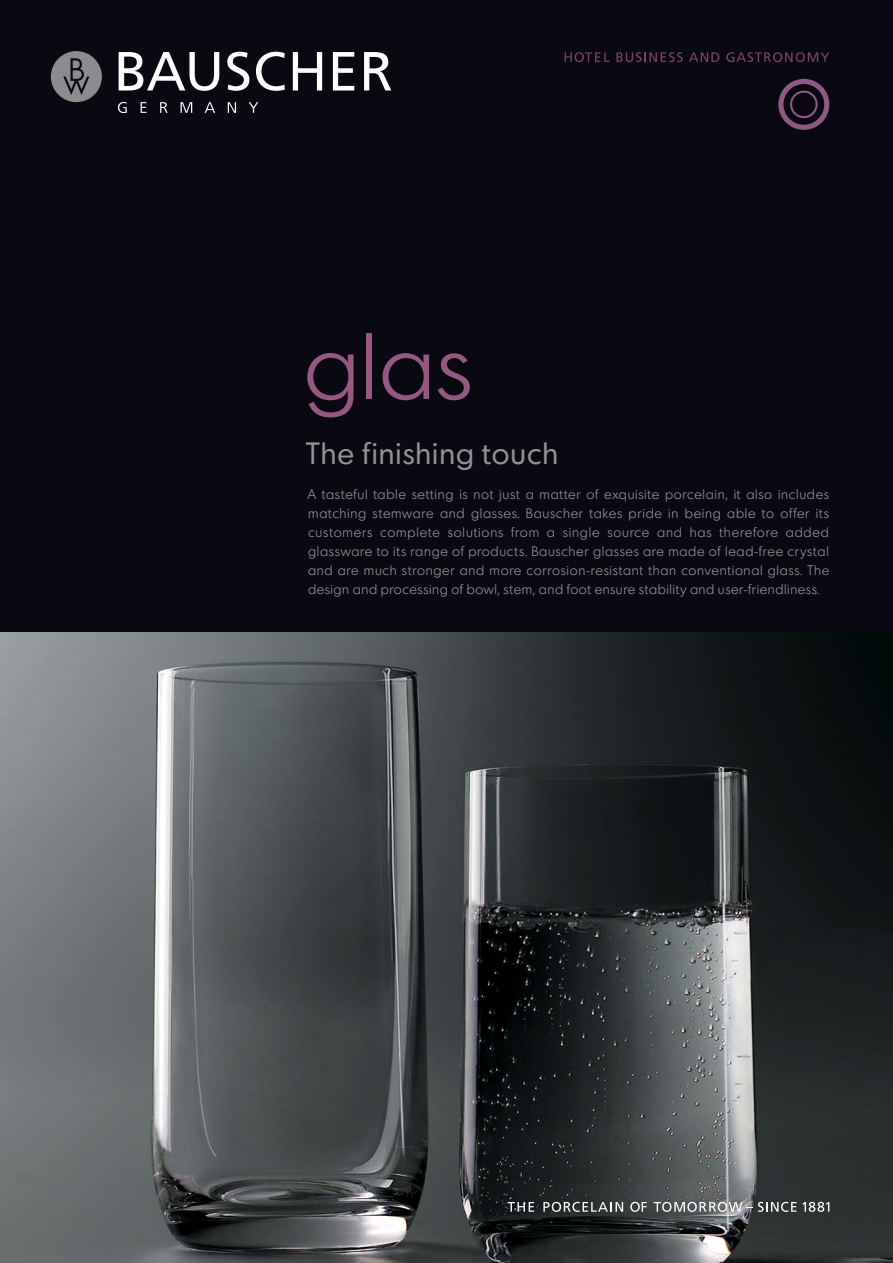
<style>
.page{position:relative;width:893px;height:1263px;background:#fff}
.page>*{position:absolute;margin:0;border:0;box-sizing:border-box;transform-origin:0 0}
.t1{font:300 91.5px "Bauscher";color:#955880}
.t2{font:30px "Bauscher";letter-spacing:.035em;color:#929395}
.t3{font:300 13.5px/19px "Bauscher";letter-spacing:.04em;color:#929395;text-align:justify}
</style>
<div class="page">
<div style="left:0;top:0;width:892px;height:633px;background:#0a0810"></div>
<svg style="left:119px;top:52px;width:100px;height:39px"></svg>
<svg style="left:227px;top:52px;width:22px;height:39px"></svg>
<svg style="left:256px;top:52px;width:29px;height:39px"></svg>
<svg style="left:293px;top:52px;width:29px;height:38px"></svg>
<svg style="left:333px;top:52px;width:21px;height:38px"></svg>
<svg style="left:364px;top:52px;width:27px;height:38px"></svg>
<svg style="left:118px;top:102px;width:9px;height:11px"></svg>
<svg style="left:141px;top:102px;width:5px;height:11px"></svg>
<svg style="left:160px;top:102px;width:8px;height:11px"></svg>
<svg style="left:180px;top:102px;width:12px;height:11px"></svg>
<svg style="left:205px;top:102px;width:10px;height:11px"></svg>
<svg style="left:228px;top:102px;width:8px;height:11px"></svg>
<svg style="left:249px;top:102px;width:9px;height:11px"></svg>
<svg style="left:51px;top:51px;width:51px;height:51px"></svg>
<img style="left:0;top:633px;width:892px;height:630px">
<svg style="left:564px;top:52px;width:45px;height:10px"></svg>
<svg style="left:616px;top:52px;width:66px;height:10px"></svg>
<svg style="left:689px;top:52px;width:30px;height:10px"></svg>
<svg style="left:726px;top:52px;width:103px;height:10px"></svg>
<svg style="left:507px;top:1202px;width:27px;height:10px"></svg>
<svg style="left:543px;top:1202px;width:80px;height:10px"></svg>
<svg style="left:630px;top:1202px;width:16px;height:10px"></svg>
<svg style="left:653px;top:1202px;width:99px;height:10px"></svg>
<svg style="left:758px;top:1202px;width:38px;height:10px"></svg>
<svg style="left:802px;top:1202px;width:27px;height:10px"></svg>
<svg style="left:778px;top:79px;width:51px;height:51px"></svg>
<div style="left:790px;top:91px;width:27px;height:27px;border:2px solid #8e5983;border-radius:50%"></div>
<h1 class="t1" style="left:304px;top:334px;width:169px">glas</h1>
<h2 class="t2" style="left:306px;top:442px;width:253px">The finishing touch</h2>
<p class="t3" style="left:307px;top:486px;width:523px">A tasteful table setting is not just a matter of exquisite porcelain, it also includes matching stemware and glasses. Bauscher takes pride in being able to offer its customers complete solutions from a single source and has therefore added glassware to its range of products. Bauscher glasses are made of lead-free crystal and are much stronger and more corrosion-resistant than conventional glass. The design and processing of bowl, stem, and foot ensure stability and user-friendliness.</p>
</div>
